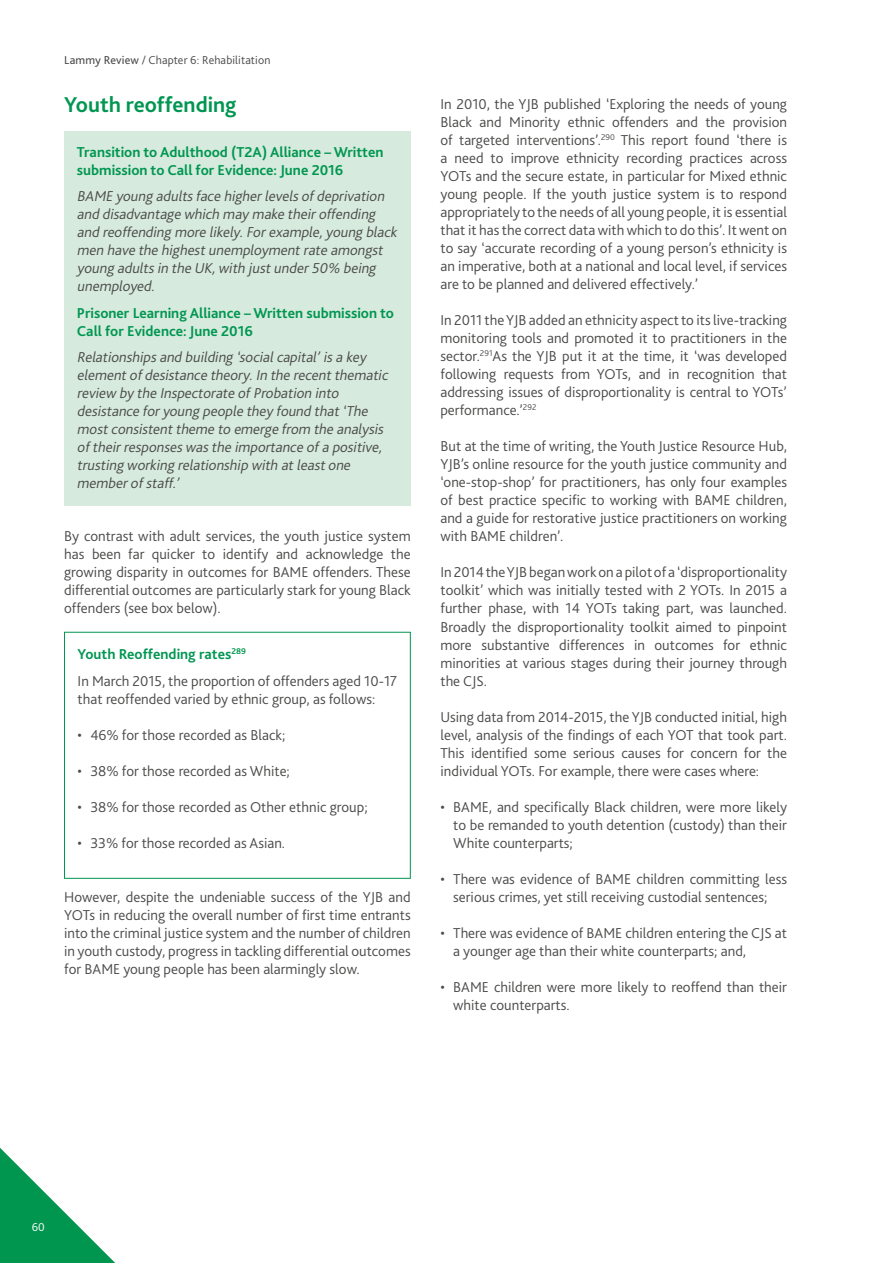
<style>
.page{position:relative;width:893px;height:1263px;background:#fff}
.page>*{position:absolute;margin:0;border:0;box-sizing:border-box;transform-origin:0 0}
.Sub_headings{font:700 22.5px "Bliss 2";color:#009651}
.Body_copy{font:300 15px/18px "Bliss 2";color:#4a4a49;text-align:justify}
.t1{font:italic 300 15px/18px "Bliss 2";letter-spacing:-.01em;color:#4a4a49}
.t2{font:700 15px/18px "Bliss 2";color:#009651}
.t3{font:300 12px "Bliss 2";letter-spacing:.01em;color:#4a4a49}
.t4{font:300 12px "Bliss 2";color:#fff}
.s1{font-weight:400}
.s2{font-weight:700;color:#009651}
</style>
<div class="page">
<div style="left:64px;top:131px;width:347px;height:374px;background:#d6eadd"></div>
<div style="left:64px;top:632px;width:347px;height:247px;border:1px solid #009651"></div>
<svg style="left:0;top:1148px;width:115px;height:115px"></svg>
<p class="t3" style="left:64px;top:52px;width:208px"><span class="s1">Lammy Review</span> / Chapter 6: Rehabilitation</p>
<p class="Sub_headings" style="left:64px;top:90px;width:174px">Youth reoffending</p>
<p class="t2" style="left:77px;top:143px;width:308px">Transition to Adulthood (T2A) Alliance – Written submission to Call for Evidence: June 2016</p>
<p class="t1" style="left:77px;top:187px;width:325px">BAME young adultsface higherlevelsofdeprivation and disadvantage which may make theiroffending and reoffending more likely.Forexample,young black men have the highestunemploymentrate amongst young adultsin the UK,with justunder50% being unemployed.</p>
<p class="t2" style="left:77px;top:304px;width:319px">Prisoner Learning Alliance – Written submission to<br>Call for Evidence: June 2016</p>
<p class="t1" style="left:77px;top:348px;width:315px">Relationshipsand building ‘socialcapital’isa key elementofdesistance theory.In the recentthematic review by the Inspectorate ofProbation into desistance foryoung people they found that‘The mostconsistenttheme to emerge from the analysis oftheirresponseswasthe importance ofa positive, trusting working relationship with atleastone memberofstaff.’</p>
<p class="Body_copy" style="left:64px;top:527px;width:348px">By contrast with adult services, the youth justice system has been far quicker to identify and acknowledge the growing disparity in outcomes for BAME offenders. These differential outcomes are particularly stark for young Black offenders (see box below).</p>
<p class="Body_copy" style="left:78px;top:640px;width:321px;line-height:26.7px"><span class="s2">Youth Reoffending rates</span><sup>289<br></sup>In March 2015, the proportion of offenders aged 10-17</p>
<p class="Body_copy" style="left:78px;top:689px;width:299px">that reoffended varied by ethnic group, as follows:</p>
<p class="Body_copy" style="left:78px;top:725px;width:209px">• 46% for those recorded as Black;</p>
<p class="Body_copy" style="left:78px;top:761px;width:214px">• 38% for those recorded as White;</p>
<p class="Body_copy" style="left:78px;top:797px;width:291px">• 38% for those recorded as Other ethnic group;</p>
<p class="Body_copy" style="left:78px;top:833px;width:209px">• 33% for those recorded as Asian.</p>
<p class="Body_copy" style="left:64px;top:887px;width:348px">However, despite the undeniable success of the YJB and YOTs in reducing the overall number of first time entrants into the criminal justice system and the number of children in youth custody, progress in tackling differential outcomes for BAME young people has been alarmingly slow. <sup>289</sup></p>
<p class="Body_copy" style="left:440px;top:95px;width:348px">In 2010, the YJB published ‘Exploring the needs of young Black and Minority ethnic offenders and the provision of targeted interventions’.<sup>290</sup> This report found ‘there is a need to improve ethnicity recording practices across YOTs and the secure estate, in particular for Mixed ethnic young people. If the youth justice system is to respond appropriately to the needs of all young people, it is essential that it has the correct data with which to do this’. It went on to say ‘accurate recording of a young person’s ethnicity is an imperative, both at a national and local level, if services are to be planned and delivered effectively.’</p>
<p class="Body_copy" style="left:440px;top:311px;width:348px">In 2011 the YJB added an ethnicity aspect to its live-tracking monitoring tools and promoted it to practitioners in the sector.<sup>291</sup>As the YJB put it at the time, it ‘was developed following requests from YOTs, and in recognition that addressing issues of disproportionality is central to YOTs’ performance.’<sup>292</sup></p>
<p class="Body_copy" style="left:440px;top:437px;width:348px">But at the time of writing, the Youth Justice Resource Hub, YJB’s online resource for the youth justice community and ‘one-stop-shop’ for practitioners, has only four examples of best practice specific to working with BAME children, and a guide for restorative justice practitioners on working with BAME children’.</p>
<p class="Body_copy" style="left:440px;top:563px;width:348px">In 2014 the YJB began work on a pilot of a ‘disproportionality toolkit’ which was initially tested with 2 YOTs. In 2015 a further phase, with 14 YOTs taking part, was launched.<br>Broadly the disproportionality toolkit aimed to pinpoint more substantive differences in outcomes for ethnic minorities at various stages during their journey through the CJS.</p>
<p class="Body_copy" style="left:440px;top:707px;width:348px">Using data from 2014-2015, the YJB conducted initial, high level, analysis of the findings of each YOT that took part.<br>This identified some serious causes for concern for the individual YOTs. For example, there were cases where:</p>
<p class="Body_copy" style="left:453px;top:797px;width:335px;text-indent:-13px">• BAME, and specifically Black children, were more likely to be remanded to youth detention (custody) than their White counterparts;</p>
<p class="Body_copy" style="left:440px;top:869px;width:348px;text-align:center">• There was evidence of BAME children committing less serious crimes, yet still receiving custodial sentences;</p>
<p class="Body_copy" style="left:453px;top:923px;width:335px;text-indent:-13px">• There was evidence of BAME children entering the CJS at a younger age than their white counterparts; and,</p>
<p class="Body_copy" style="left:453px;top:977px;width:335px;text-indent:-13px">• BAME children were more likely to reoffend than their white counterparts.</p>
<p class="t4" style="left:32px;top:1220px;width:15px">60</p>
</div>
